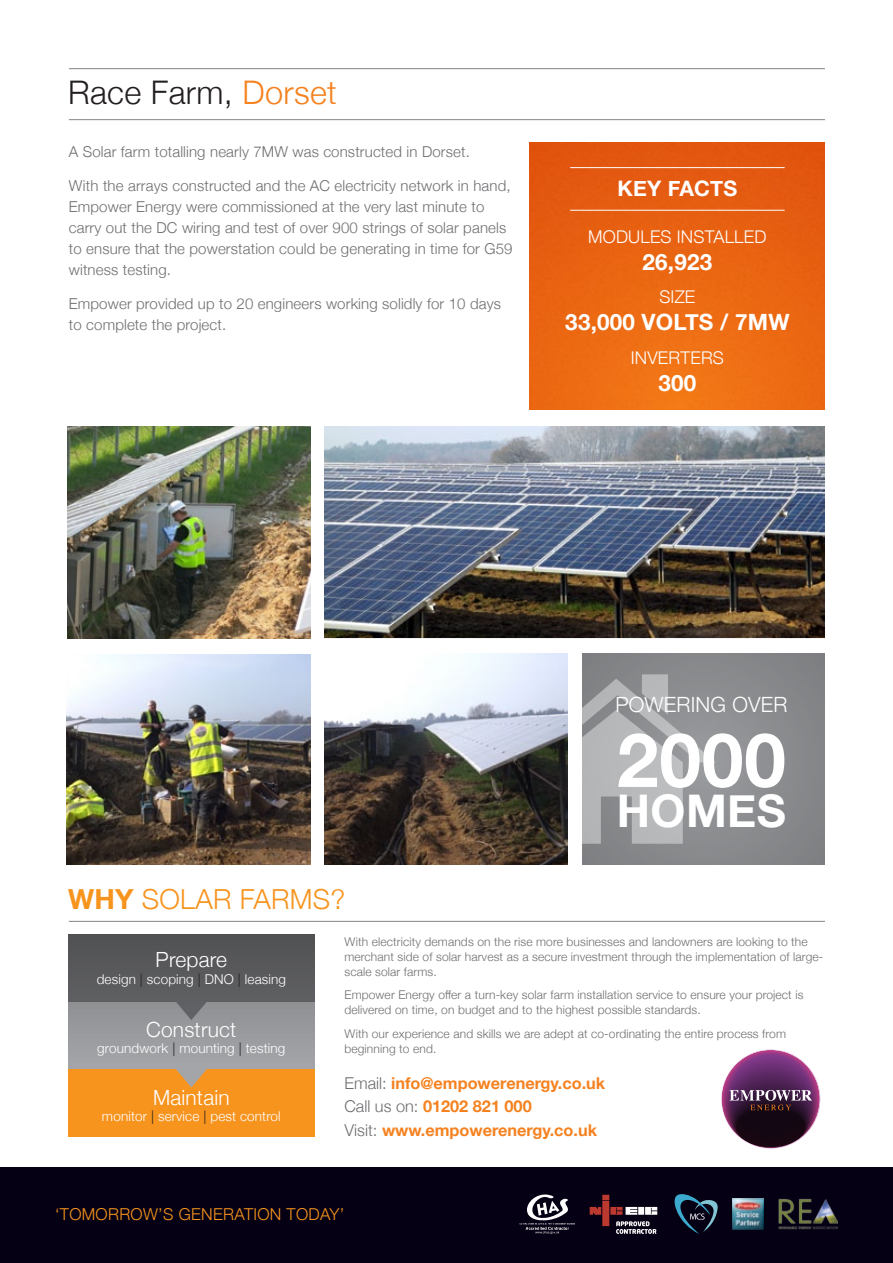
<style>
.page{position:relative;width:893px;height:1263px;background:#fff}
.page>*{position:absolute;margin:0;border:0;box-sizing:border-box;transform-origin:0 0}
.t1{font:700 75px "Helvetica Neue";color:#fff}
.t2{font:700 45px "Helvetica Neue";letter-spacing:.01em;color:#fff}
.t3{font:300 32.55px "Helvetica Neue";color:#231f20}
.t4{font:300 27.6px "Helvetica Neue";letter-spacing:.01em;color:#f7941e}
.t5{font:700 22.35px "Helvetica Neue";letter-spacing:.01em;color:#fff}
.t6{font:700 21.3px "Helvetica Neue";letter-spacing:.01em;color:#fff}
.t7{font:300 21px "Helvetica Neue";letter-spacing:.01em;color:#fff}
.t8{font:300 20.85px "Helvetica Neue";color:#fff}
.t9{font:300 17.55px "Helvetica Neue";letter-spacing:.01em;color:#fff}
.t10{font:700 16.35px/23.7px "Helvetica Neue";color:#f58220}
.t11{font:300 16.35px "Helvetica Neue";color:#f7941e}
.t12{font:300 15px/21px "Helvetica Neue";letter-spacing:.01em;color:#6d6e71}
.t13{font:300 13.5px "Helvetica Neue";letter-spacing:.01em;color:#fff}
.t14{font:300 12px/15px "Helvetica Neue";letter-spacing:.01em;color:#6d6e71}
.s1{color:#f58220}
.s2{font-weight:700}
.s3{color:#231f20}
.s4{font-weight:300;color:#6d6e71}
</style>
<div class="page">
<svg style="left:582px;top:674px;width:134px;height:170px;background:#a4a5a7"></svg>
<div style="left:0;top:1167px;width:893px;height:96px;background:#050013"></div>
<hr style="left:69px;top:119px;width:756px;height:1px;background:#939598">
<hr style="left:69px;top:68px;width:756px;height:1px;background:#939598">
<img style="left:530px;top:143px;width:295px;height:266px">
<hr style="left:570px;top:210px;width:215px;height:1px;background:#fff">
<hr style="left:570px;top:167px;width:215px;height:1px;background:#fff">
<svg style="left:519px;top:1194px;width:56px;height:40px"></svg>
<svg style="left:590px;top:1195px;width:67px;height:39px"></svg>
<svg style="left:674px;top:1194px;width:44px;height:40px"></svg>
<img style="left:732px;top:1199px;width:31px;height:30px">
<img style="left:779px;top:1199px;width:59px;height:31px">
<img style="left:324px;top:653px;width:243px;height:212px">
<img style="left:67px;top:654px;width:244px;height:211px">
<img style="left:68px;top:427px;width:243px;height:211px">
<img style="left:324px;top:427px;width:501px;height:210px">
<div style="left:68px;top:1069px;width:247px;height:67px;background:#f7941e"></div>
<div style="left:68px;top:1001px;width:247px;height:68px;background:#a3a5a8"></div>
<svg style="left:176px;top:1069px;width:31px;height:18px"></svg>
<svg style="left:68px;top:934px;width:247px;height:100px;fill:#5b5c5e"></svg>
<svg style="left:737px;top:1107px;width:68px;height:39px"></svg>
<div style="left:737px;top:1108px;width:67px;height:38px;background:#130713;border-radius:50%"></div>
<svg style="left:729px;top:1090px;width:83px;height:20px;background:#674c63"></svg>
<hr style="left:69px;top:921px;width:756px;height:1px;background:#939598">
<h3 class="t3" style="left:68px;top:66px;width:270px">Race Farm, <span class="s1">Dorset</span></h3>
<p class="t12" style="left:69px;top:141px;width:402px">A Solar farm totalling nearly 7MW was constructed in Dorset.</p>
<p class="t12" style="left:69px;top:174px;width:445px">With the arrays constructed and the AC electricity network in hand, Empower Energy were commissioned at the very last minute to carry out the DC wiring and test of over 900 strings of solar panels to ensure that the powerstation could be generating in time for G59 witness testing.</p>
<p class="t12" style="left:69px;top:292px;width:434px">Empower provided up to 20 engineers working solidly for 10 days to complete the project.</p>
<h3 class="t6" style="left:617px;top:172px;width:121px">Key facts</h3>
<h3 class="t9" style="left:588px;top:222px;width:180px">modules installed</h3>
<h3 class="t5" style="left:643px;top:244px;width:71px">26,923</h3>
<h3 class="t9" style="left:659px;top:283px;width:37px">Size</h3>
<h3 class="t5" style="left:565px;top:305px;width:226px">33,000 Volts / 7mw</h3>
<h3 class="t9" style="left:631px;top:344px;width:95px">Inverters</h3>
<h3 class="t5" style="left:658px;top:365px;width:39px">300</h3>
<h3 class="t4" style="left:68px;top:877px;width:279px"><span class="s2">Why</span> solar farms?</h3>
<h3 class="t7" style="left:615px;top:687px;width:174px">powering over</h3>
<h1 class="t1" style="left:617px;top:701px;width:171px">2000</h1>
<h2 class="t2" style="left:617px;top:776px;width:171px">homes</h2>
<h3 class="t8" style="left:156px;top:943px;width:73px">Prepare</h3>
<p class="t13" style="left:97px;top:968px;width:191px">design <span class="s3">|</span> scoping <span class="s3">|</span> DNO <span class="s3">|</span> leasing</p>
<h3 class="t8" style="left:146px;top:1012px;width:92px">Construct</h3>
<p class="t13" style="left:97px;top:1037px;width:190px">groundwork <span class="s3">|</span> mounting <span class="s3">|</span> testing</p>
<h3 class="t8" style="left:153px;top:1080px;width:78px">Maintain</h3>
<p class="t13" style="left:102px;top:1105px;width:180px">monitor <span class="s3">|</span> service <span class="s3">|</span> pest control</p>
<p class="t14" style="left:344px;top:933px;width:480px">With electricity demands on the rise more businesses and landowners are looking to the merchant side of solar harvest as a secure investment through the implementation of large&shy;scale solar farms.</p>
<p class="t14" style="left:344px;top:987px;width:461px">Empower Energy offer a turn-key solar farm installation service to ensure your project is delivered on time, on budget and to the highest possible standards.</p>
<p class="t14" style="left:344px;top:1025px;width:443px">With our experience and skills we are adept at co-ordinating the entire process from beginning to end.</p>
<h3 class="t10" style="left:344px;top:1071px;width:262px"><span class="s4">Email:</span> info@empowerenergy.co.uk<br><span class="s4">Call us on:</span> 01202 821 000<br><span class="s4">Visit:</span> www.empowerenergy.co.uk</h3>
<h3 class="t11" style="left:55px;top:1201px;width:18px">‘TOMORRO</h3>
<h3 class="t11" style="left:143px;top:1201px;width:81px">W’S GENERATIO</h3>
<h3 class="t11" style="left:270px;top:1201px;width:29px">N TODAY</h3>
<h3 class="t11" style="left:340px;top:1201px;width:6px">’</h3>
</div>
